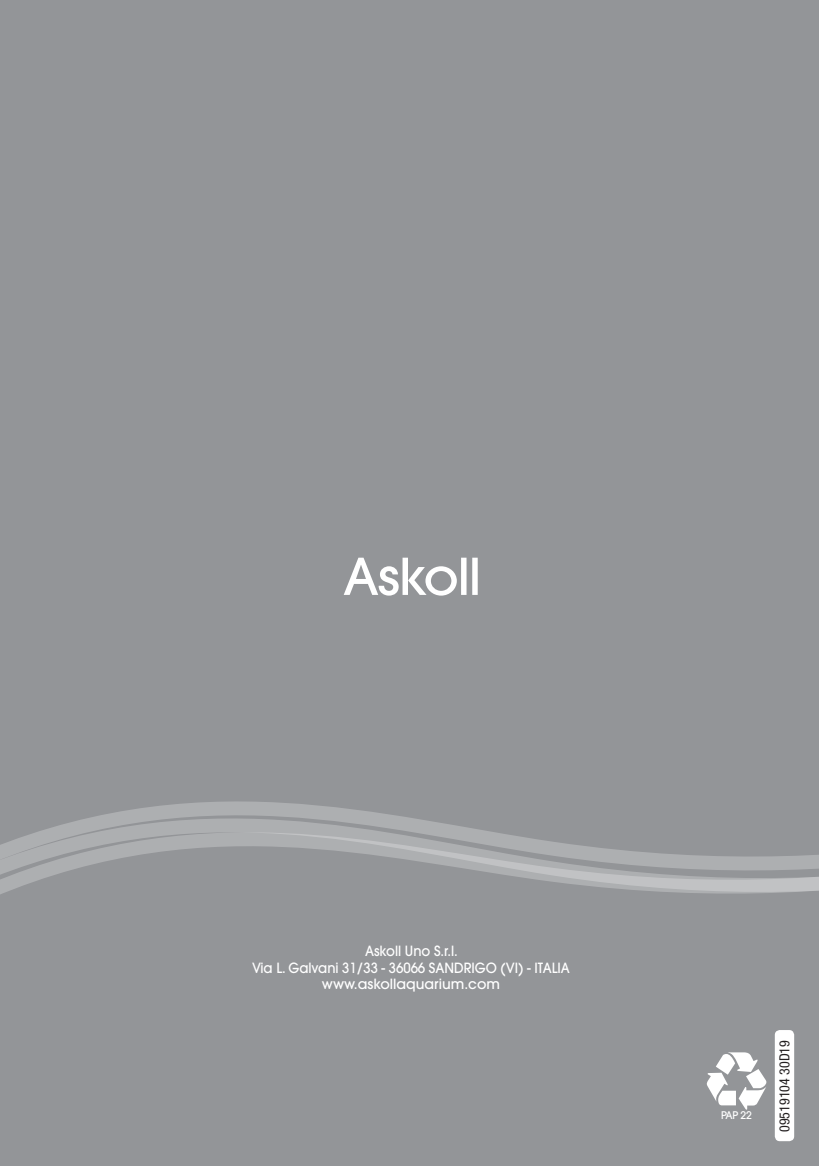
<style>
.page{position:relative;width:819px;height:1166px;background:#939598}
.page>*{position:absolute;margin:0;border:0;box-sizing:border-box;transform-origin:0 0}
.t1{font:500 14px/16.8px "Avant Garde";color:#fff;text-align:center;scale:.94 1}
.t2{font:condensed 14px "Helvetica Neue LT Std";color:#231f20}
.t3{font:500 10.5px "Avant Garde";color:#fff}
</style>
<div class="page">
<svg style="left:132px;top:801px;width:222px;height:9px"></svg>
<svg style="left:0;top:810px;width:819px;height:84px"></svg>
<div style="left:774px;top:1030px;width:20px;height:111px;background:#fff;border-radius:5px"></div>
<svg style="left:706px;top:1052px;width:60px;height:57px"></svg>
<svg style="left:343px;top:558px;width:134px;height:38px"></svg>
<p class="t1" style="left:252px;top:942px;width:340px">Askoll Uno S.r.l.<br>Via L. Galvani 31/33 - 36066 SANDRIGO (VI) - ITALIA www.askollaquarium.com</p>
<p class="t3" style="left:721px;top:1108px;width:32px">PAP 22</p>
<p class="t2" style="left:776px;top:1132px;width:93px;rotate:-90deg">09519104 30D19</p>
</div>
